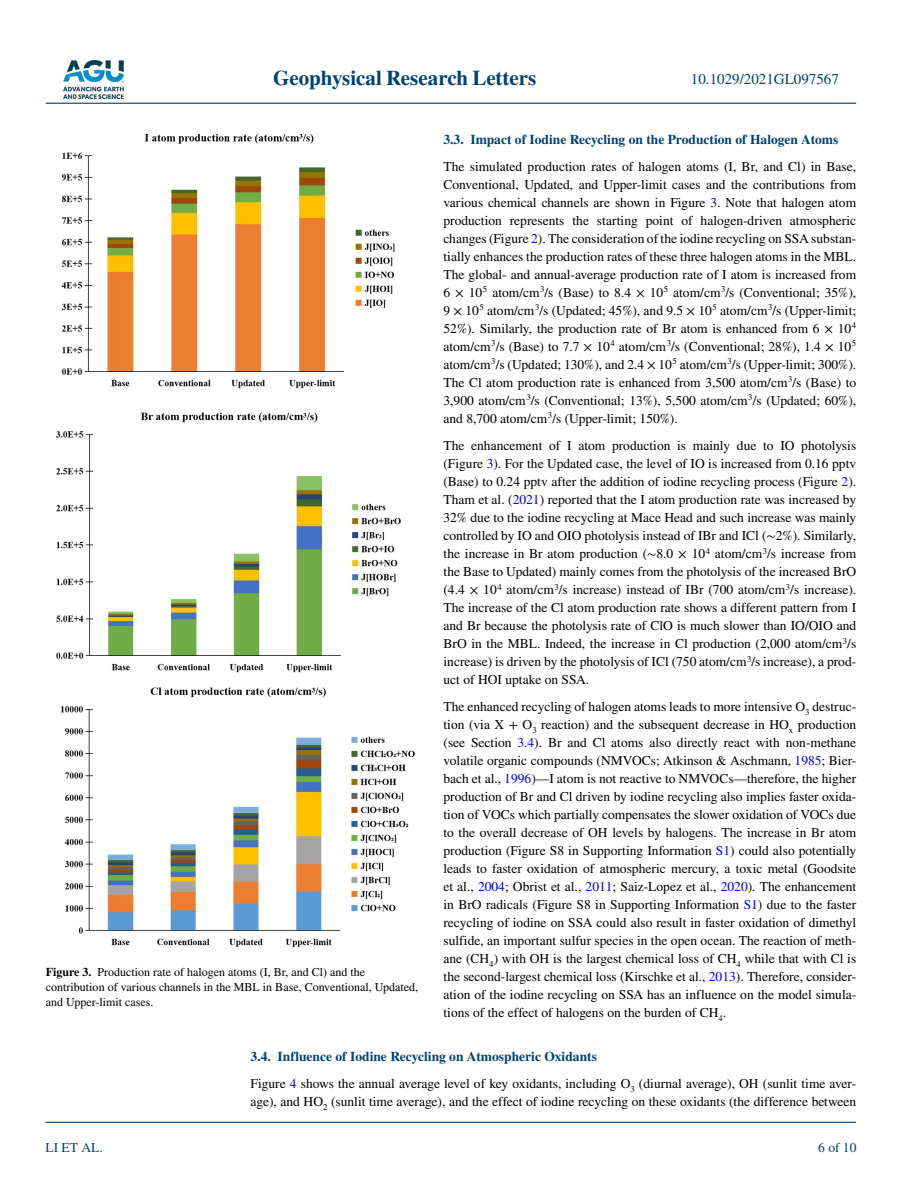
<style>
.page{position:relative;width:902px;height:1183px;background:#fff}
.page>*{position:absolute;margin:0;border:0;box-sizing:border-box;transform-origin:0 0}
.t1{font:700 21px "STIX";color:#004174}
.t2{font:15px "STIX";color:#004174}
.t3{font:13.5px/18px "STIX";color:#000;text-align:justify}
.t4{font:700 13.5px "STIX";color:#004174}
.t5{font:13.5px "STIX";color:#004174}
.t6{font:12px/15px "STIX";color:#000}
.s1{color:#00f}
.s2{font-weight:700;color:#004174}
.s3{font-weight:700}
</style>
<div class="page">
<img style="left:63px;top:60px;width:60px;height:39px">
<hr style="left:46px;top:103px;width:810px;height:1px;background:#004174">
<hr style="left:45px;top:1121px;width:810px;height:1px;background:#004174">
<img style="left:56px;top:134px;width:359px;height:812px">
<h1 class="t1" style="left:273px;top:66px;width:265px">Geophysical Research Letters</h1>
<p class="t2" style="left:691px;top:69px;width:149px">10.1029/2021GL097567</p>
<p class="t4" style="left:443px;top:131px;width:396px">3.3. Impact of Iodine Recycling on the Production of Halogen Atoms</p>
<p class="t3" style="left:443px;top:158px;width:414px">The simulated production rates of halogen atoms (I, Br, and Cl) in Base, Conventional, Updated, and Upper-limit cases and the contributions from various chemical channels are shown in Figure <span class="s1">3</span>. Note that halogen atom production represents the starting point of halogen-driven atmospheric changes (Figure <span class="s1">2</span>). The consideration of the iodine recycling on SSA substan&shy;tially enhances the production rates of these three halogen atoms in the MBL.<br>The global- and annual-average production rate of I atom is increased from 6 × 10<sup>5</sup> atom/cm<sup>3</sup>/s (Base) to 8.4 × 10<sup>5</sup> atom/cm<sup>3</sup>/s (Conventional; 35%), 9 × 10<sup>5</sup> atom/cm<sup>3</sup>/s (Updated; 45%), and 9.5 × 10<sup>5</sup> atom/cm<sup>3</sup>/s (Upper-limit; 52%). Similarly, the production rate of Br atom is enhanced from 6 × 10<sup>4 </sup>atom/cm<sup>3</sup>/s (Base) to 7.7 × 10<sup>4</sup> atom/cm<sup>3</sup>/s (Conventional; 28%), 1.4 × 10<sup>5 </sup>atom/cm<sup>3</sup>/s (Updated; 130%), and 2.4 × 10<sup>5</sup> atom/cm<sup>3</sup>/s (Upper-limit; 300%).<br>The Cl atom production rate is enhanced from 3,500 atom/cm<sup>3</sup>/s (Base) to 3,900 atom/cm<sup>3</sup>/s (Conventional; 13%), 5,500 atom/cm<sup>3</sup>/s (Updated; 60%), and 8,700 atom/cm<sup>3</sup>/s (Upper-limit; 150%).</p>
<p class="t3" style="left:443px;top:437px;width:414px">The enhancement of I atom production is mainly due to IO photolysis (Figure <span class="s1">3</span>). For the Updated case, the level of IO is increased from 0.16 pptv (Base) to 0.24 pptv after the addition of iodine recycling process (Figure <span class="s1">2</span>).<br>Tham et al. (<span class="s1">2021</span>) reported that the I atom production rate was increased by 32% due to the iodine recycling at Mace Head and such increase was mainly controlled by IO and OIO photolysis instead of IBr and ICl (∼2%). Similarly, the increase in Br atom production (∼8.0 × 10<sup>4</sup> atom/cm<sup>3</sup>/s increase from the Base to Updated) mainly comes from the photolysis of the increased BrO (4.4 × 10<sup>4</sup> atom/cm<sup>3</sup>/s increase) instead of IBr (700 atom/cm<sup>3</sup>/s increase).<br>The increase of the Cl atom production rate shows a different pattern from I and Br because the photolysis rate of ClO is much slower than IO/OIO and BrO in the MBL. Indeed, the increase in Cl production (2,000 atom/cm<sup>3</sup>/s increase) is driven by the photolysis of ICl (750 atom/cm<sup>3</sup>/s increase), a prod&shy;uct of HOI uptake on SSA.</p>
<p class="t3" style="left:443px;top:698px;width:414px">The enhanced recycling of halogen atoms leads to more intensive O<sub>3</sub> destruc&shy;tion (via X + O<sub>3</sub> reaction) and the subsequent decrease in HO<sub>x</sub> production (see Section <span class="s1">3.4</span>). Br and Cl atoms also directly react with non-methane volatile organic compounds (NMVOCs; Atkinson &amp; Aschmann, <span class="s1">1985</span>; Bier&shy;bach et al., <span class="s1">1996</span>)—I atom is not reactive to NMVOCs—therefore, the higher production of Br and Cl driven by iodine recycling also implies faster oxida&shy;tion of VOCs which partially compensates the slower oxidation of VOCs due to the overall decrease of OH levels by halogens. The increase in Br atom production (Figure S8 in Supporting Information <span class="s1">S1</span>) could also potentially leads to faster oxidation of atmospheric mercury, a toxic metal (Goodsite et al., <span class="s1">2004</span>; Obrist et al., <span class="s1">2011</span>; Saiz-Lopez et al., <span class="s1">2020</span>). The enhancement in BrO radicals (Figure S8 in Supporting Information <span class="s1">S1</span>) due to the faster recycling of iodine on SSA could also result in faster oxidation of dimethyl sulfide, an important sulfur species in the open ocean. The reaction of meth&shy;ane (CH<sub>4</sub>) with OH is the largest chemical loss of CH<sub>4</sub> while that with Cl is the second-largest chemical loss (Kirschke et al., <span class="s1">2013</span>). Therefore, consider&shy;ation of the iodine recycling on SSA has an influence on the model simula&shy;tions of the effect of halogens on the burden of CH<sub>4</sub>.</p>
<p class="t3" style="left:250px;top:1043px;width:607px;line-height:27px"><span class="s2">3.4. Influence of Iodine Recycling on Atmospheric Oxidants<br></span>Figure <span class="s1">4</span> shows the annual average level of key oxidants, including O<sub>3</sub> (diurnal average), OH (sunlit time aver-</p>
<p class="t3" style="left:250px;top:1093px;width:607px">age), and HO<sub>2</sub> (sunlit time average), and the effect of iodine recycling on these oxidants (the difference between</p>
<p class="t6" style="left:46px;top:964px;width:374px"><span class="s3">Figure 3.</span> Production rate of halogen atoms (I, Br, and Cl) and the contribution of various channels in the MBL in Base, Conventional, Updated, and Upper-limit cases.</p>
<p class="t5" style="left:45px;top:1138px;width:59px">LI ET AL.</p>
<p class="t5" style="left:818px;top:1138px;width:40px">6 of 10</p>
</div>
